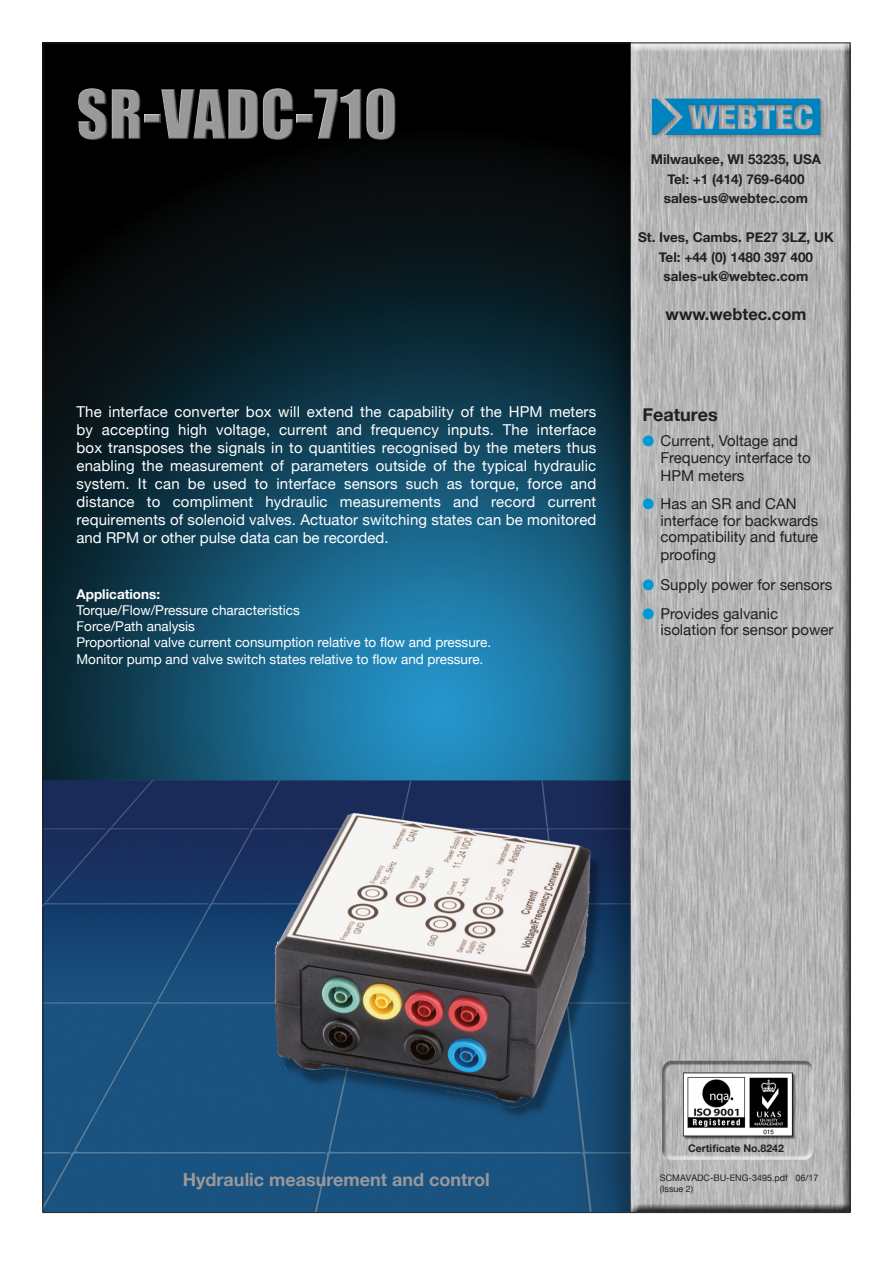
<style>
.page{position:relative;width:893px;height:1263px;background:#fff}
.page>*{position:absolute;margin:0;border:0;box-sizing:border-box;transform-origin:0 0}
.t1{font:63px "Impact";color:#99989b}
.t2{font:700 18px "Helvetica Neue";color:#99989b}
.t3{font:700 18px "Helvetica Neue";color:#231f20}
.t4{font:700 16.5px "Helvetica Neue";color:#231f20}
.t5{font:15px/18px "Helvetica Neue";color:#fff;text-align:justify}
.t6{font:15px/16.5px "Helvetica Neue";color:#231f20}
.t7{font:13.5px "Helvetica Neue";color:#fff}
.t8{font:700 13.5px "Helvetica Neue";color:#231f20}
.t9{font:700 13.5px "Helvetica Neue";color:#fff}
.t10{font:700 10.5px "Helvetica Neue";color:#231f20}
.t11{font:9px "Helvetica Neue";color:#231f20}
.s1{color:#0099d8}
</style>
<div class="page">
<img style="left:45px;top:45px;width:803px;height:1166px">
<div style="left:76px;top:86px;width:317px;height:54px;background:#fff;opacity:.75"></div>
<div style="left:80px;top:88px;width:318px;height:54px;background:#231f20;opacity:.75"></div>
<h1 class="t1" style="left:77px;top:66px;width:323px">SR-VADC-710</h1>
<p class="t5" style="left:77px;top:404px;width:521px">The interface converter box will extend the capability of the HPM meters by accepting high voltage, current and frequency inputs. The interface box transposes the signals in to quantities recognised by the meters thus enabling the measurement of parameters outside of the typical hydraulic system. It can be used to interface sensors such as torque, force and distance to compliment hydraulic measurements and record current requirements of solenoid valves. Actuator switching states can be monitored and RPM or other pulse data can be recorded.</p>
<p class="t9" style="left:77px;top:583px;width:85px">Applications:</p>
<p class="t7" style="left:77px;top:600px;width:225px">Torque/Flow/Pressure characteristics</p>
<p class="t7" style="left:77px;top:617px;width:120px">Force/Path analysis</p>
<p class="t7" style="left:77px;top:633px;width:416px">Proportional valve current consumption relative to flow and pressure.</p>
<p class="t7" style="left:77px;top:649px;width:408px">Monitor pump and valve switch states relative to flow and pressure.</p>
<p class="t8" style="left:651px;top:149px;width:172px">Milwaukee, WI 53235, USA</p>
<p class="t8" style="left:667px;top:168px;width:139px">Tel: +1 (414) 769-6400</p>
<p class="t8" style="left:664px;top:188px;width:146px">sales-us@webtec.com</p>
<p class="t8" style="left:638px;top:227px;width:197px">St. Ives, Cambs. PE27 3LZ, UK</p>
<p class="t8" style="left:659px;top:246px;width:156px">Tel: +44 (0) 1480 397 400</p>
<p class="t8" style="left:664px;top:266px;width:146px">sales-uk@webtec.com</p>
<p class="t4" style="left:666px;top:301px;width:142px">www.webtec.com</p>
<p class="t3" style="left:642px;top:400px;width:77px">Features</p>
<p class="t6" style="left:660px;top:433px;width:152px;text-indent:-18px"><span class="s1">●</span> Current, Voltage and<br>Frequency interface to</p>
<p class="t6" style="left:660px;top:468px;width:85px">HPM meters</p>
<p class="t6" style="left:660px;top:496px;width:159px;text-indent:-18px"><span class="s1">●</span> Has an SR and CAN interface for backwards compatibility and future</p>
<p class="t6" style="left:660px;top:547px;width:57px">proofing</p>
<p class="t6" style="left:642px;top:577px;width:191px"><span class="s1">●</span> Supply power for sensors</p>
<p class="t6" style="left:660px;top:606px;width:174px;text-indent:-18px"><span class="s1">●</span> Provides galvanic isolation for sensor power</p>
<p class="t2" style="left:183px;top:1166px;width:308px">Hydraulic measurement and control</p>
<p class="t10" style="left:688px;top:1139px;width:97px">Certificate No.8242</p>
<p class="t11" style="left:660px;top:1171px;width:160px">SCMAVADC-BU-ENG-3495.pdf 06/17</p>
<p class="t11" style="left:660px;top:1182px;width:35px">(Issue 2)</p>
</div>
